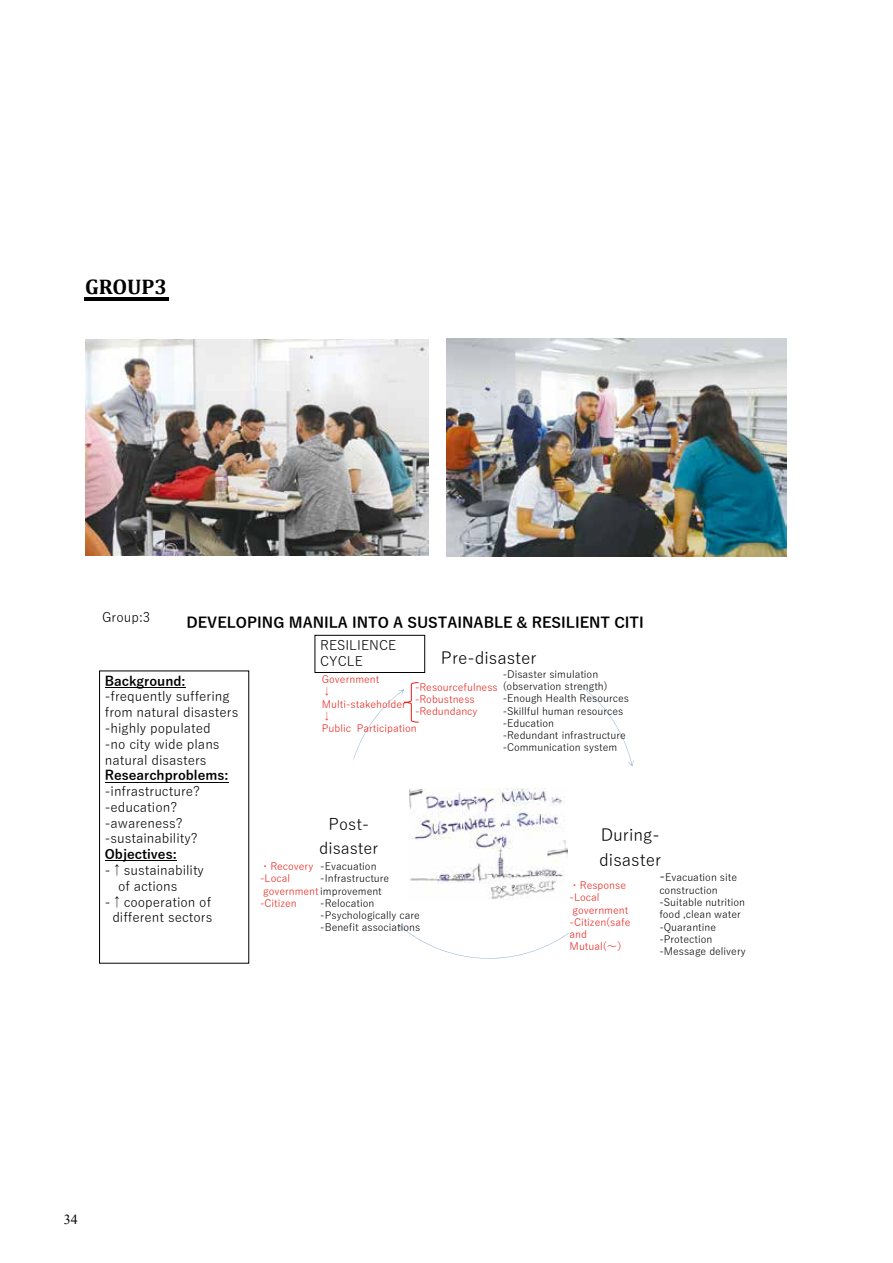
<style>
.page{position:relative;width:893px;height:1263px;background:#fff}
.page>*{position:absolute;margin:0;border:0;box-sizing:border-box;transform-origin:0 0}
.t1{font:700 21.3px "Cambria";color:#000}
.t2{font:16.8px/25.3px "Yu Gothic";color:#000}
.t3{font:16.05px/24.2px "Yu Gothic";color:#000;text-align:center}
.t4{font:700 14.55px "Yu Gothic";color:#000}
.t5{font:13.8px "Times New Roman";color:#000}
.t6{font:13.2px/15.8px "Yu Gothic";color:#000}
.t7{font:700 13.2px "Yu Gothic";color:#000}
.t8{font:10.2px/12.3px "Yu Gothic";color:#000}
.t9{font:10.2px/12.3px "Yu Gothic";color:#e7211a}
.s1{color:#000}
.s2{font-size:13.2px}
</style>
<div class="page">
<img style="left:85px;top:340px;width:343px;height:216px">
<img style="left:446px;top:339px;width:341px;height:218px">
<div style="left:99px;top:670px;width:150px;height:293px;border:1px solid #000"></div>
<hr style="left:105px;top:687px;width:81px;height:1px;background:#000">
<hr style="left:105px;top:782px;width:123px;height:1px;background:#000">
<hr style="left:105px;top:861px;width:72px;height:1px;background:#000">
<img style="left:409px;top:788px;width:159px;height:111px">
<svg style="left:577px;top:683px;width:57px;height:83px"></svg>
<svg style="left:399px;top:925px;width:170px;height:33px"></svg>
<div style="left:315px;top:635px;width:110px;height:38px;border:1px solid #000"></div>
<svg style="left:353px;top:682px;width:66px;height:77px"></svg>
<hr style="left:84px;top:297px;width:84px;height:3px;background:#000">
<h1 class="t1" style="left:85px;top:272px;width:84px">GROUP3</h1>
<p class="t6" style="left:102px;top:607px;width:50px">Group:3</p>
<h3 class="t4" style="left:187px;top:614px;width:459px">DEVELOPING MANILA INTO A SUSTAINABLE &amp; RESILIENT CITI</h3>
<p class="t7" style="left:105px;top:673px;width:82px">Background:</p>
<p class="t6" style="left:105px;top:687px;width:135px">-frequently suffering from natural disasters -highly populated<br>-no city wide plans natural disasters</p>
<p class="t7" style="left:105px;top:768px;width:125px">Researchproblems:</p>
<p class="t6" style="left:105px;top:782px;width:97px">-infrastructure? -education? -awareness? -sustainability?</p>
<p class="t7" style="left:105px;top:847px;width:73px">Objectives:</p>
<p class="t6" style="left:105px;top:861px;width:101px">-↑sustainability</p>
<p class="t6" style="left:118px;top:876px;width:61px">of actions</p>
<p class="t6" style="left:105px;top:892px;width:108px">-↑cooperation of</p>
<p class="t6" style="left:112px;top:908px;width:102px">different sectors</p>
<p class="t6" style="left:320px;top:636px;width:77px">RESILIENCE<br>CYCLE</p>
<h2 class="t2" style="left:441px;top:642px;width:97px">Pre-disaster</h2>
<p class="t9" style="left:322px;top:672px;width:96px">Government<br>↓<br>Multi-stakeholder ↓<br>Public Participation</p>
<p class="t8" style="left:503px;top:666px;width:128px">-Disaster simulation (observation strength) -Enough Health Resources -Skillful human resources -Education<br>-Redundant infrastructure -Communication system</p>
<p class="t9" style="left:415px;top:679px;width:84px">-Resourcefulness -Robustness -Redundancy</p>
<h3 class="t3" style="left:319px;top:810px;width:61px">Post&shy;disaster</h3>
<p class="t9" style="left:260px;top:859px;width:123px">・Recovery<br>-Local government<span class="s1">improvement </span>-Citizen</p>
<p class="t8" style="left:320px;top:859px;width:70px">-Evacuation -Infrastructure</p>
<p class="t8" style="left:320px;top:896px;width:102px">-Relocation -Psychologically care -Benefit associations</p>
<h2 class="t2" style="left:599px;top:819px;width:63px">During&shy;disaster</h2>
<p class="t9" style="left:570px;top:878px;width:62px">・Response -Local government -Citizen(safe and<br>Mutual(〜）</p>
<p class="t8" style="left:659px;top:869px;width:88px"><span class="s2">-</span>Evacuation site construction -Suitable nutrition food ,clean water -Quarantine -Protection -Message delivery</p>
<h3 class="t5" style="left:64px;top:1209px;width:15px">34</h3>
</div>
